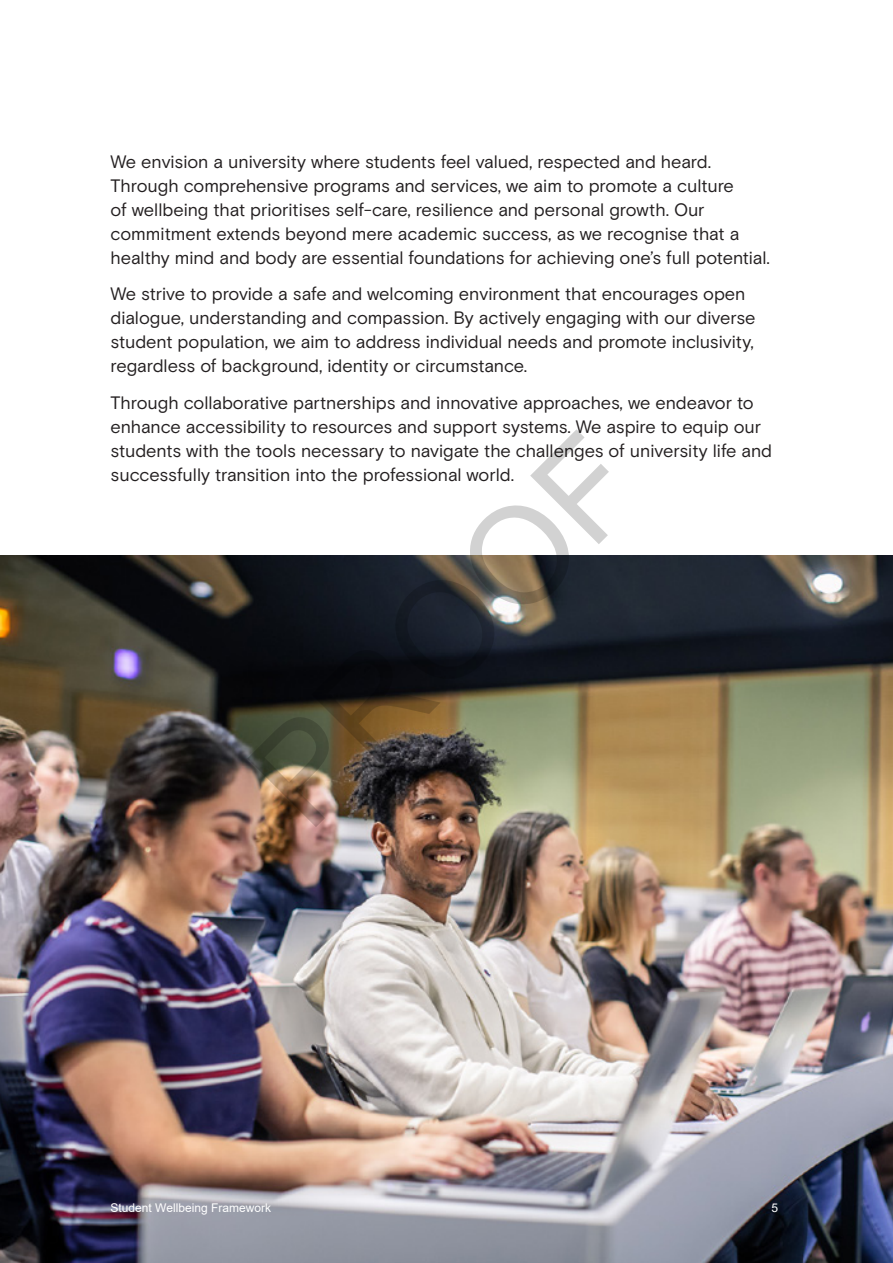
<style>
.page{position:relative;width:893px;height:1263px;background:#fff}
.page>*{position:absolute;margin:0;border:0;box-sizing:border-box;transform-origin:0 0}
.t1{font:135.6px "Arial";color:rgb(0 0 0/.18)}
.Body{font:18px/24px "Basis Grotesque";letter-spacing:-.005em;color:#231f20}
.t2{font:12px "Arial";color:#fff}
</style>
<div class="page">
<img style="left:0;top:555px;width:893px;height:708px">
<p class="Body" style="left:111px;top:149px;width:661px">We envision a university where students feel valued, respected and heard.<br>Through comprehensive programs and services, we aim to promote a culture<br>of wellbeing that prioritises self-care, resilience and personal growth. Our commitment extends beyond mere academic success, as we recognise that a healthy mind and body are essential foundations for achieving one’s full potential.</p>
<p class="Body" style="left:111px;top:282px;width:646px">We strive to provide a safe and welcoming environment that encourages open dialogue, understanding and compassion. By actively engaging with our diverse student population, we aim to address individual needs and promote inclusivity, regardless of background, identity or circumstance.</p>
<p class="Body" style="left:111px;top:391px;width:663px">Through collaborative partnerships and innovative approaches, we endeavor to enhance accessibility to resources and support systems. We aspire to equip our students with the tools necessary to navigate the challenges of university life and successfully transition into the professional world.</p>
<h1 class="t1" style="left:209px;top:735px;width:484px;rotate:-45deg">PROOF</h1>
<p class="t2" style="left:111px;top:1200px;width:162px">Student Wellbeing Framework</p>
<p class="t2" style="left:771px;top:1200px;width:8px">5</p>
</div>
